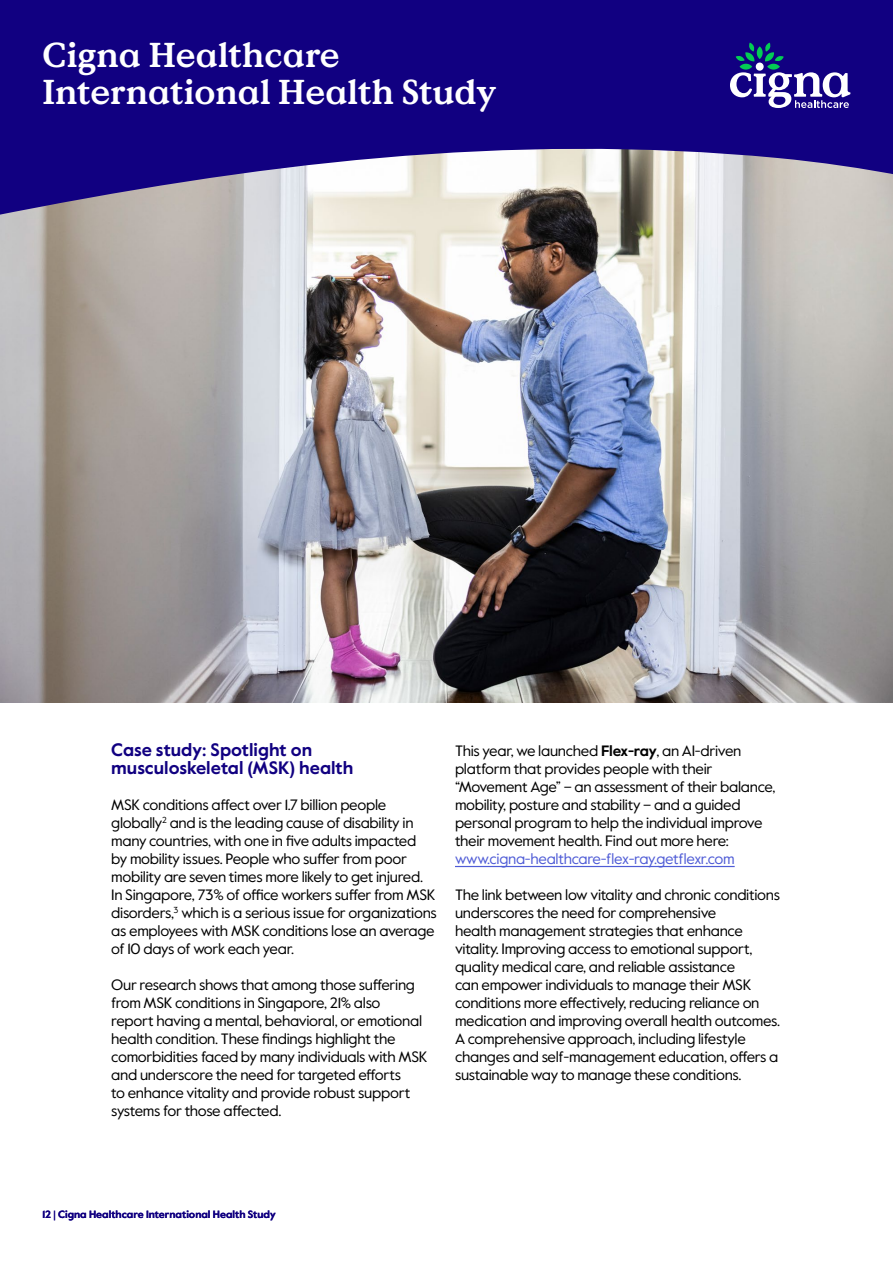
<style>
.page{position:relative;width:893px;height:1263px;background:#fff}
.page>*{position:absolute;margin:0;border:0;box-sizing:border-box;transform-origin:0 0}
.t1{font:700 34.5px/36.3px "Value Serif Pro";color:#fff}
.t2{font:700 18px/18px "Value Sans Pro";color:#110081}
.t3{font:15px/18px "Value Sans Pro";letter-spacing:-.02em;color:#000}
.t4{font:15px "Value Sans Pro";letter-spacing:-.02em;color:#4f5cd6}
.t5{font:700 10.5px "Value Sans Pro";color:#110081}
.s1{font-weight:700}
.s2{font-weight:400}
</style>
<div class="page">
<img style="left:0;top:217px;width:893px;height:485px">
<svg style="left:0;top:0;width:893px;height:217px;background:#3f3192"></svg>
<svg style="left:730px;top:43px;width:120px;height:65px"></svg>
<hr style="left:455px;top:866px;width:280px;height:1px;background:#4f5cd6">
<h1 class="t1" style="left:43px;top:39px;width:455px">Cigna Healthcare<br>International Health Study</h1>
<p class="t2" style="left:111px;top:742px;width:244px">Case study: Spotlight on musculoskeletal (MSK) health</p>
<p class="t3" style="left:111px;top:796px;width:327px">MSK conditions affect over 1.7 billion people globally<sup>2</sup> and is the leading cause of disability in many countries, with one in five adults impacted<br>by mobility issues. People who suffer from poor mobility are seven times more likely to get injured.<br>In Singapore, 73% of office workers suffer from MSK disorders,<sup>3</sup> which is a serious issue for organizations as employees with MSK conditions lose an average of 10 days of work each year.</p>
<p class="t3" style="left:111px;top:976px;width:318px">Our research shows that among those suffering from MSK conditions in Singapore, 21% also<br>report having a mental, behavioral, or emotional health condition. These findings highlight the comorbidities faced by many individuals with MSK and underscore the need for targeted efforts<br>to enhance vitality and provide robust support systems for those affected.</p>
<p class="t3" style="left:455px;top:742px;width:322px">This year, we launched <span class="s1">Flex-ray</span>, an AI-driven platform that provides people with their “Movement Age” – an assessment of their balance, mobility, posture and stability – and a guided personal program to help the individual improve their movement health. Find out more here:</p>
<p class="t4" style="left:455px;top:850px;width:281px">www.cigna-healthcare-flex-ray.getflexr.com</p>
<p class="t3" style="left:455px;top:886px;width:327px">The link between low vitality and chronic conditions underscores the need for comprehensive<br>health management strategies that enhance vitality. Improving access to emotional support, quality medical care, and reliable assistance<br>can empower individuals to manage their MSK conditions more effectively, reducing reliance on medication and improving overall health outcomes.<br>A comprehensive approach, including lifestyle changes and self-management education, offers a sustainable way to manage these conditions.</p>
<p class="t5" style="left:43px;top:1208px;width:235px">12 <span class="s2">|</span> Cigna Healthcare International Health Study</p>
</div>
